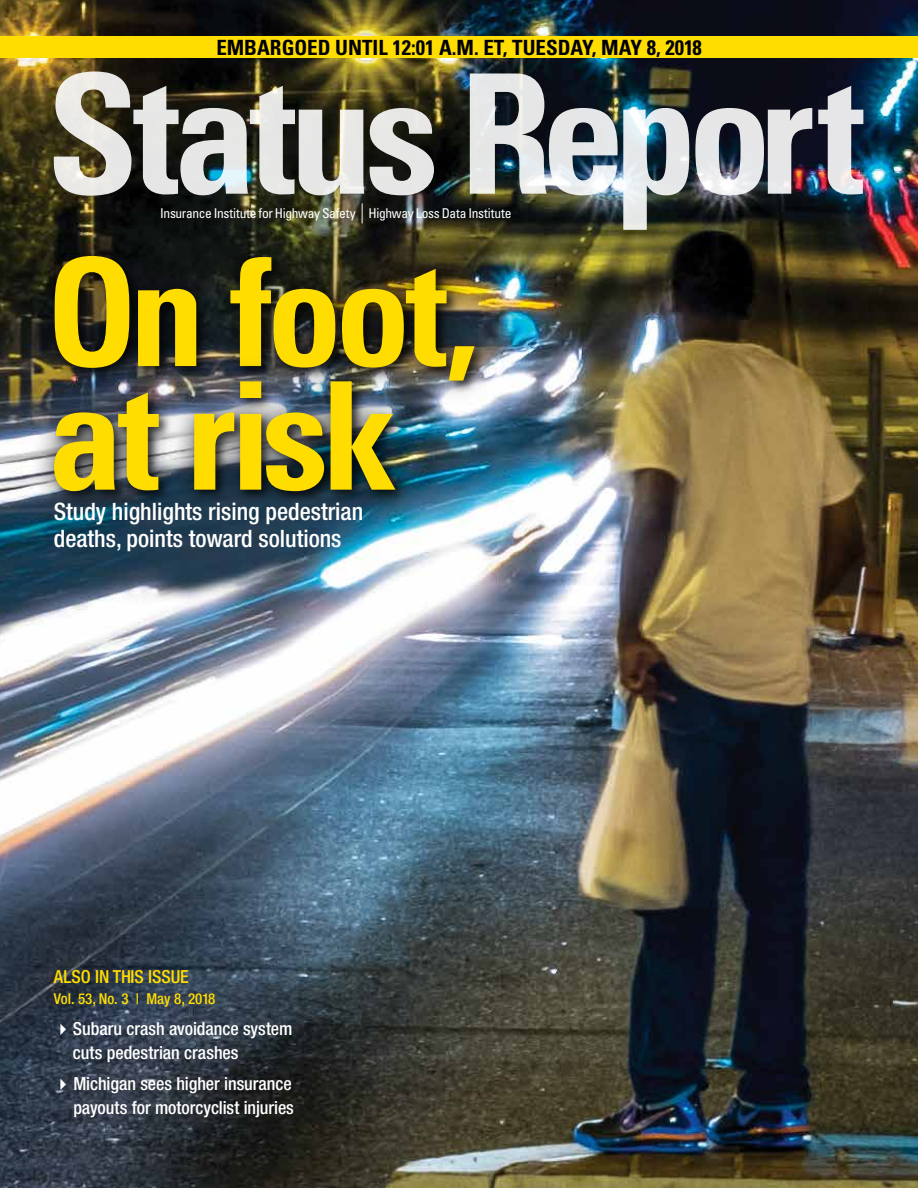
<style>
.page{position:relative;width:918px;height:1188px;background:#fff}
.page>*{position:absolute;margin:0;border:0;box-sizing:border-box;transform-origin:0 0}
.t1{font:700 condensed 166.5px "Univers LT Std";letter-spacing:-.045em;color:#fff}
.t2{font:700 condensed 150px/123.6px "Univers LT Std";letter-spacing:-.04em;color:#fd0}
.t3{font:500 condensed 24px/27px "Helvetica Neue LT Pro";color:#fff}
.t4{font:700 condensed 21px "Univers LT Std";color:#000}
.t5{font:500 condensed 18px/24px "Helvetica Neue LT Pro";letter-spacing:-.005em;color:#fff}
.t6{font:500 condensed 18px "Helvetica Neue LT Pro";color:#fd0}
.t7{font:500 condensed 15px "Helvetica Neue LT Pro";color:#fd0}
.t8{font:condensed 13.5px "Univers LT Std";letter-spacing:-.02em;color:#fff}
.s1{font-family:"Helvetica Neue LT Pro";font-size:27px}
</style>
<div class="page">
<img style="left:0;top:0;width:918px;height:1188px">
<div style="left:29px;top:231px;width:469px;height:174px;background:#000;opacity:.75"></div>
<div style="left:29px;top:357px;width:389px;height:159px;background:#000;opacity:.75"></div>
<div style="left:0;top:37px;width:918px;height:21px;background:#fd0"></div>
<p class="t4" style="left:216px;top:35px;width:487px">EMBARGOED UNTIL 12:01 A.M. ET, TUESDAY, MAY 8, 2018</p>
<h1 class="t1" style="left:46px;top:32px;width:820px">Status Report</h1>
<p class="t8" style="left:160px;top:205px;width:353px">Insurance Institute for Highway Safety <span class="s1">|</span> Highway Loss Data Institute</p>
<h2 class="t2" style="left:46px;top:250px;width:434px">On foot, at risk</h2>
<h3 class="t3" style="left:54px;top:498px;width:311px">Study highlights rising pedestrian deaths, points toward solutions</h3>
<p class="t6" style="left:54px;top:966px;width:137px">ALSO IN THIS ISSUE</p>
<p class="t7" style="left:54px;top:990px;width:163px">Vol. 53, No. 3 | May 8, 2018</p>
<p class="t5" style="left:73px;top:1016px;width:221px;text-indent:-19px">✔Subaru crash avoidance system cuts pedestrian crashes</p>
<p class="t5" style="left:54px;top:1071px;width:242px;text-align:right">✔Michigan sees higher insurance payouts for motorcyclist injuries</p>
</div>
